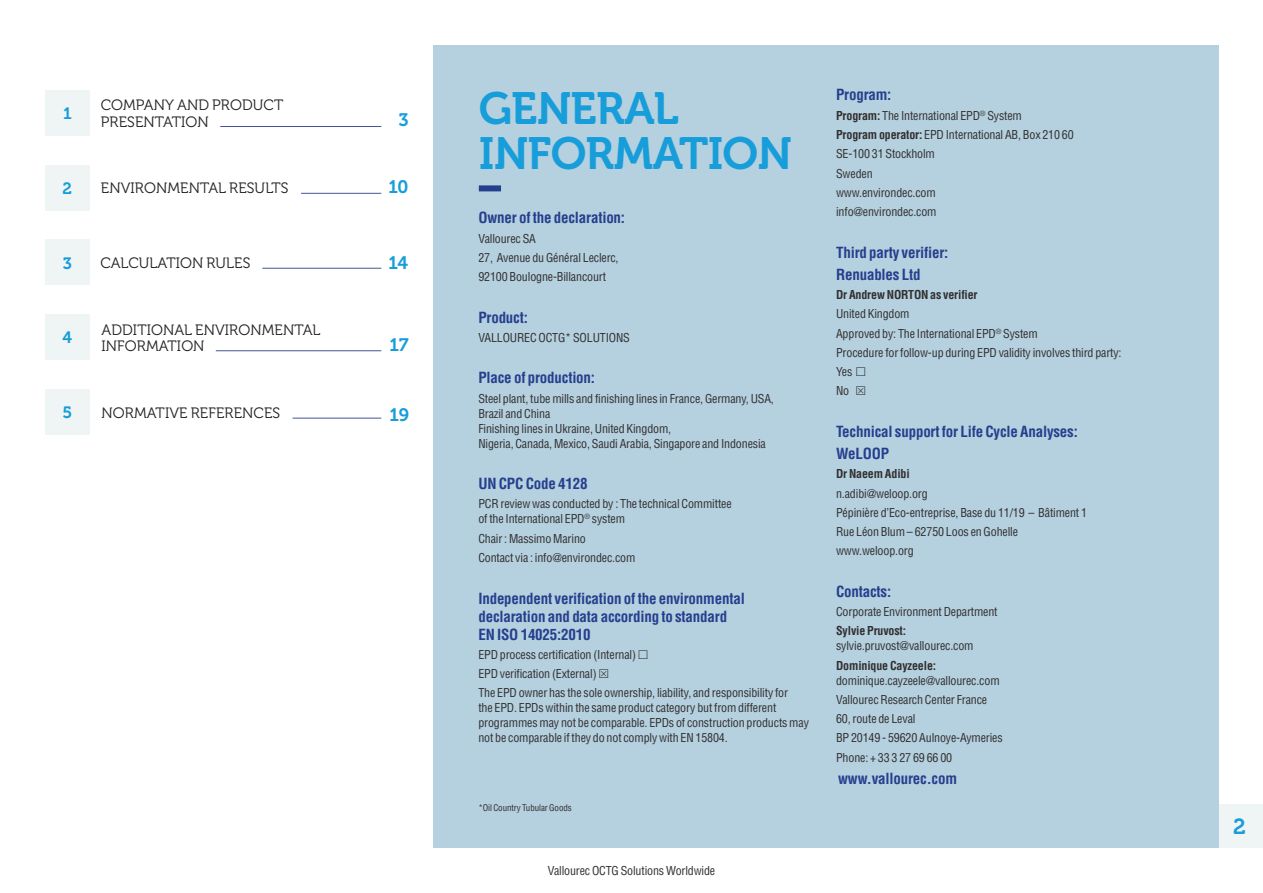
<style>
.page{position:relative;width:1263px;height:893px;background:#fff}
.page>*{position:absolute;margin:0;border:0;box-sizing:border-box;transform-origin:0 0}
.Titre_niveau_1{font:45px/45px "Museo Cyrl 700";letter-spacing:-.015em;color:#179dd9}
.t1{font:21.75px "Museo 700";color:#179dd9}
.Titre_NIV3{font:18px "Museo Cyrl 700";letter-spacing:-.005em;color:#179dd9}
.t2{font:16.35px "Museo 700";color:#179dd9}
.Body_Titre_bleu_10_1{font:700 condensed 15px/18px "Helvetica LT Std";letter-spacing:-.01em;color:#253f8e}
.Titre_niveau_1-2{font:15px/16.5px "Museo Cyrl 300";letter-spacing:.005em;color:#231f20}
.Body_8_10{font:700 condensed 15px "Helvetica LT Std";letter-spacing:-.01em;color:#253f8e}
.Body_8_10-2{font:condensed 12px/15px "Helvetica LT Std";letter-spacing:-.015em;color:#312f30}
.Body_Titre_bleu_10_1-2{font:condensed 12px/15px "Helvetica LT Std";letter-spacing:-.015em;color:#312f30}
.Body_8_10-3{font:700 condensed 12px "Helvetica LT Std";letter-spacing:-.01em;color:#312f30}
.Body_8_10-4{font:condensed 9px "Helvetica LT Std";letter-spacing:-.015em;color:#312f30}
.s1{font-weight:700}
</style>
<div class="page">
<div style="left:1233px;top:805px;width:30px;height:43px;background:#eff5f4"></div>
<div style="left:1218px;top:805px;width:43px;height:43px;background:#eff5f4"></div>
<div style="left:434px;top:45px;width:785px;height:803px;background:#b5d0de"></div>
<div style="left:45px;top:90px;width:45px;height:45px;background:#eff5f4"></div>
<hr style="left:220px;top:126px;width:161px;height:1px;background:#43549a">
<div style="left:45px;top:165px;width:45px;height:45px;background:#eff5f4"></div>
<hr style="left:301px;top:193px;width:80px;height:1px;background:#43549a">
<div style="left:45px;top:240px;width:45px;height:45px;background:#eff5f4"></div>
<hr style="left:262px;top:268px;width:119px;height:1px;background:#43549a">
<div style="left:45px;top:315px;width:45px;height:45px;background:#eff5f4"></div>
<hr style="left:216px;top:350px;width:165px;height:1px;background:#43549a">
<div style="left:45px;top:389px;width:45px;height:46px;background:#eff5f4"></div>
<hr style="left:293px;top:418px;width:88px;height:1px;background:#43549a">
<div style="left:479px;top:185px;width:22px;height:6px;background:#253f8e"></div>
<p class="t2" style="left:63px;top:104px;width:10px">1</p>
<p class="Titre_niveau_1-2" style="left:101px;top:97px;width:184px">COMPANY AND PRODUCT<br>PRESENTATION</p>
<p class="Titre_NIV3" style="left:398px;top:110px;width:12px">3</p>
<p class="t2" style="left:63px;top:179px;width:11px">2</p>
<p class="Titre_niveau_1-2" style="left:101px;top:180px;width:189px">ENVIRONMENTAL RESULTS</p>
<p class="Titre_NIV3" style="left:389px;top:177px;width:21px">10</p>
<p class="t2" style="left:63px;top:254px;width:11px">3</p>
<p class="Titre_niveau_1-2" style="left:100px;top:255px;width:152px">CALCULATION RULES</p>
<p class="Titre_NIV3" style="left:389px;top:252px;width:21px">14</p>
<p class="t2" style="left:63px;top:329px;width:11px">4</p>
<p class="Titre_niveau_1-2" style="left:101px;top:321px;width:220px">ADDITIONAL ENVIRONMENTAL<br>INFORMATION</p>
<p class="Titre_NIV3" style="left:390px;top:334px;width:20px">17</p>
<p class="t2" style="left:63px;top:403px;width:11px">5</p>
<p class="Titre_niveau_1-2" style="left:101px;top:405px;width:180px">NORMATIVE REFERENCES</p>
<p class="Titre_NIV3" style="left:390px;top:405px;width:21px">19</p>
<p class="Titre_niveau_1" style="left:479px;top:86px;width:315px">GENERAL<br>INFORMATION</p>
<p class="Body_Titre_bleu_10_1" style="left:478px;top:209px;width:148px">Owner of the declaration:</p>
<p class="Body_8_10-2" style="left:478px;top:231px;width:59px">Vallourec SA</p>
<p class="Body_8_10-2" style="left:478px;top:250px;width:142px">27, Avenue du Général Leclerc,</p>
<p class="Body_8_10-2" style="left:478px;top:269px;width:129px">92100 Boulogne-Billancourt</p>
<p class="Body_Titre_bleu_10_1" style="left:478px;top:308px;width:51px">Product:</p>
<p class="Body_8_10-2" style="left:478px;top:330px;width:153px">VALLOUREC OCTG* SOLUTIONS</p>
<p class="Body_Titre_bleu_10_1" style="left:478px;top:369px;width:118px">Place of production:</p>
<p class="Body_8_10-2" style="left:478px;top:391px;width:297px">Steel plant, tube mills and finishing lines in France, Germany, USA, Brazil and China<br>Finishing lines in Ukraine, United Kingdom,<br>Nigeria, Canada, Mexico, Saudi Arabia, Singapore and Indonesia</p>
<p class="Body_Titre_bleu_10_1" style="left:478px;top:475px;width:111px">UN CPC Code 4128</p>
<p class="Body_Titre_bleu_10_1-2" style="left:478px;top:497px;width:255px">PCR review was conducted by : The technical Committee of the International EPD<sup>®</sup> system</p>
<p class="Body_Titre_bleu_10_1-2" style="left:478px;top:531px;width:109px">Chair : Massimo Marino</p>
<p class="Body_Titre_bleu_10_1-2" style="left:478px;top:550px;width:159px">Contact via : info@environdec.com</p>
<p class="Body_Titre_bleu_10_1" style="left:478px;top:589px;width:268px">Independent verification of the environmental declaration and data according to standard<br>EN ISO 14025:2010</p>
<p class="Body_8_10-2" style="left:478px;top:647px;width:159px">EPD process certification (Internal)</p>
<p class="Body_8_10-2" style="left:478px;top:666px;width:120px">EPD verification (External)</p>
<p class="Body_8_10-2" style="left:478px;top:685px;width:332px">The EPD owner has the sole ownership, liability, and responsibility for<br>the EPD. EPDs within the same product category but from different programmes may not be comparable. EPDs of construction products may not be comparable if they do not comply with EN 15804.</p>
<p class="Body_8_10-4" style="left:478px;top:802px;width:95px">*Oil Country Tubular Goods</p>
<p class="Body_8_10-2" style="left:548px;top:863px;width:169px">Vallourec OCTG Solutions Worldwide</p>
<p class="Body_Titre_bleu_10_1" style="left:836px;top:86px;width:57px">Program:</p>
<p class="Body_8_10-2" style="left:836px;top:108px;width:187px"><span class="s1">Program:</span> The International EPD<sup>®</sup> System</p>
<p class="Body_8_10-2" style="left:836px;top:127px;width:239px"><span class="s1">Program operator:</span> EPD International AB, Box 210 60</p>
<p class="Body_8_10-2" style="left:836px;top:146px;width:100px">SE-100 31 Stockholm</p>
<p class="Body_8_10-2" style="left:836px;top:166px;width:38px">Sweden</p>
<p class="Body_8_10-2" style="left:836px;top:185px;width:101px">www.environdec.com</p>
<p class="Body_8_10-2" style="left:836px;top:204px;width:102px">info@environdec.com</p>
<p class="Body_Titre_bleu_10_1" style="left:836px;top:243px;width:114px">Third party verifier:</p>
<p class="Body_Titre_bleu_10_1" style="left:836px;top:265px;width:86px">Renuables Ltd</p>
<p class="Body_8_10-3" style="left:836px;top:287px;width:143px">Dr Andrew NORTON as verifier</p>
<p class="Body_8_10-2" style="left:836px;top:306px;width:75px">United Kingdom</p>
<p class="Body_8_10-2" style="left:836px;top:326px;width:203px">Approved by: The International EPD<sup>®</sup> System</p>
<p class="Body_8_10-2" style="left:836px;top:345px;width:287px">Procedure for follow-up during EPD validity involves third party:</p>
<p class="Body_8_10-2" style="left:836px;top:364px;width:18px">Yes</p>
<p class="Body_8_10-2" style="left:836px;top:383px;width:15px">No</p>
<p class="Body_8_10" style="left:836px;top:422px;width:243px">Technical support for Life Cycle Analyses:</p>
<p class="Body_Titre_bleu_10_1" style="left:836px;top:444px;width:54px">WeLOOP</p>
<p class="Body_8_10-3" style="left:836px;top:466px;width:75px">Dr Naeem Adibi</p>
<p class="Body_8_10-2" style="left:836px;top:486px;width:93px">n.adibi@weloop.org</p>
<p class="Body_8_10-2" style="left:836px;top:505px;width:252px">Pépinière d’Eco-entreprise, Base du 11/19 – Bâtiment 1</p>
<p class="Body_8_10-2" style="left:836px;top:524px;width:183px">Rue Léon Blum – 62750 Loos en Gohelle</p>
<p class="Body_8_10-2" style="left:836px;top:543px;width:79px">www.weloop.org</p>
<p class="Body_Titre_bleu_10_1" style="left:836px;top:582px;width:57px">Contacts:</p>
<p class="Body_8_10-2" style="left:836px;top:604px;width:163px">Corporate Environment Department</p>
<p class="Body_8_10-2" style="left:836px;top:623px;width:139px"><span class="s1">Sylvie Pruvost: </span>sylvie.pruvost@vallourec.com</p>
<p class="Body_8_10-2" style="left:836px;top:658px;width:165px"><span class="s1">Dominique Cayzeele: </span>dominique.cayzeele@vallourec.com</p>
<p class="Body_8_10-2" style="left:836px;top:692px;width:153px">Vallourec Research Center France</p>
<p class="Body_8_10-2" style="left:836px;top:711px;width:81px">60, route de Leval</p>
<p class="Body_8_10-2" style="left:836px;top:730px;width:168px">BP 20149 - 59620 Aulnoye-Aymeries</p>
<p class="Body_8_10-2" style="left:836px;top:750px;width:118px">Phone: + 33 3 27 69 66 00</p>
<p class="Body_8_10" style="left:838px;top:769px;width:120px">www.vallourec.com</p>
<h2 class="t1" style="left:1233px;top:815px;width:14px">2</h2>
</div>
